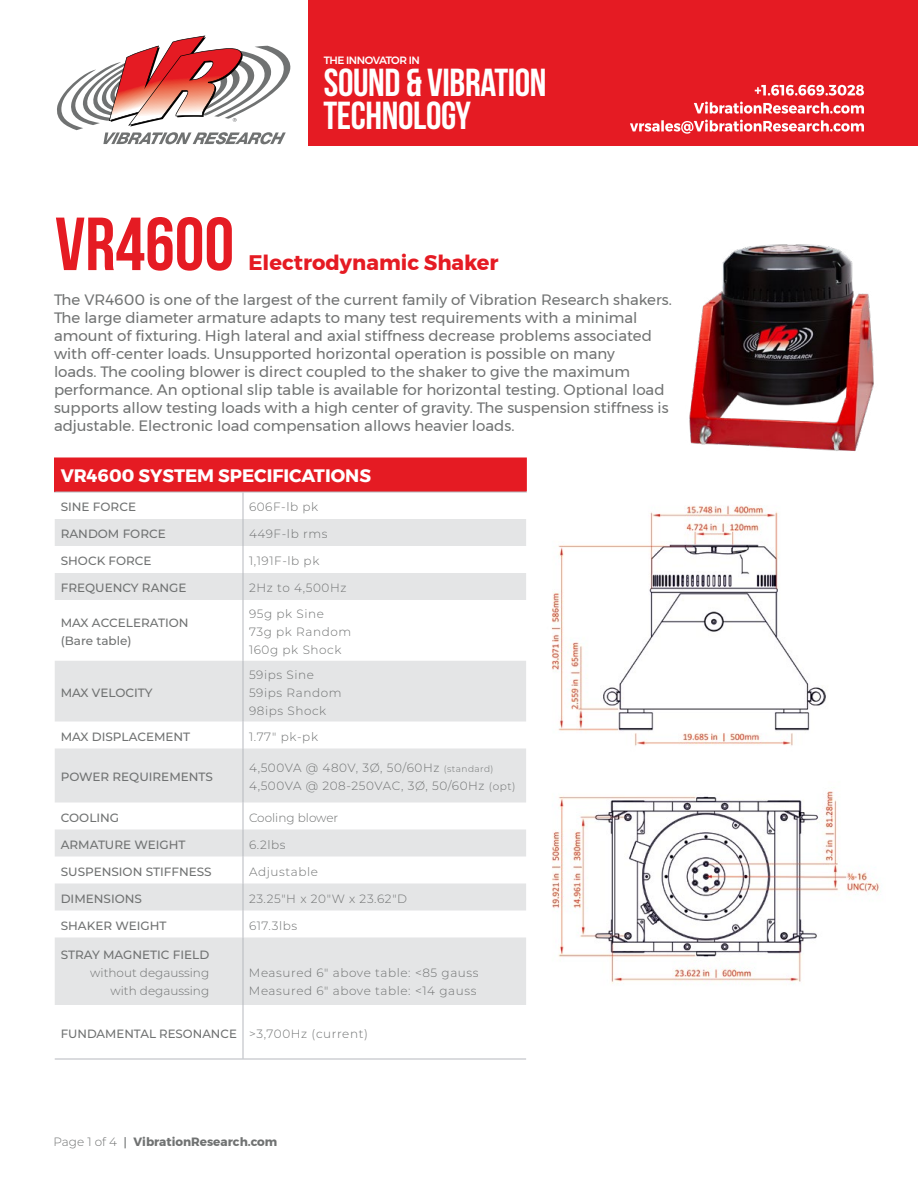
<style>
.page{position:relative;width:918px;height:1188px;background:#fff}
.page>*{position:absolute;margin:0;border:0;box-sizing:border-box;transform-origin:0 0}
.t1{font:75px "Bebas Neue";color:#e51b23}
.t2{font:39px/33px "Bebas Neue";letter-spacing:-.01em;color:#fff}
.t3{font:700 21px "Montserrat";color:#e51b23}
.t4{font:700 18px "Montserrat";color:#fff}
.t5{font:15px/18px "Montserrat";color:#707272}
.t6{font:300 12px/18px "Montserrat";letter-spacing:.05em;color:#707272}
.t7{font:500 12px/18px "Montserrat";color:#707272}
.t8{font:300 12px/18px "Montserrat";color:#707272;text-align:right}
.t9{font:700 12px "Montserrat";color:#707272}
.t10{font:500 10.65px "Montserrat";letter-spacing:-.045em;color:#fff}
.s1{font-size:9px}
.s2{font-size:10.5px}
.s3{font-weight:300}
.s4{font-weight:500}
</style>
<div class="page">
<img style="left:689px;top:244px;width:185px;height:207px">
<div style="left:55px;top:458px;width:471px;height:34px;background:#e51b23"></div>
<svg style="left:55px;top:519px;width:471px;height:486px;fill:#e4e5e6"></svg>
<hr style="left:525px;top:459px;width:2px;height:33px;background:#e51b23">
<hr style="left:54px;top:492px;width:189px;height:1px;background:#b6b9be">
<hr style="left:243px;top:492px;width:284px;height:1px;background:#b6b9be">
<hr style="left:55px;top:1059px;width:188px;height:1px;background:#b6b9be">
<hr style="left:243px;top:1059px;width:283px;height:1px;background:#b6b9be">
<svg style="left:243px;top:492px;width:1px;height:108px"></svg>
<hr style="left:243px;top:600px;width:1px;height:61px;background:#b6b9be">
<hr style="left:243px;top:661px;width:1px;height:61px;background:#b6b9be">
<svg style="left:243px;top:722px;width:1px;height:26px"></svg>
<hr style="left:243px;top:748px;width:1px;height:54px;background:#b6b9be">
<svg style="left:243px;top:802px;width:1px;height:136px"></svg>
<hr style="left:243px;top:938px;width:1px;height:67px;background:#b6b9be">
<hr style="left:243px;top:1005px;width:1px;height:54px;background:#b6b9be">
<hr style="left:54px;top:458px;width:189px;height:1px;background:#e51b23">
<hr style="left:54px;top:459px;width:2px;height:33px;background:#e51b23">
<hr style="left:243px;top:458px;width:284px;height:1px;background:#e51b23">
<div style="left:308px;top:0;width:610px;height:146px;background:#e51b23"></div>
<svg style="left:755px;top:85px;width:109px;height:11px"></svg>
<svg style="left:694px;top:102px;width:170px;height:12px"></svg>
<svg style="left:630px;top:120px;width:234px;height:14px"></svg>
<img style="left:551px;top:505px;width:330px;height:479px">
<svg style="left:57px;top:36px;width:234px;height:108px"></svg>
<p class="t10" style="left:324px;top:52px;width:97px">THE INNOVATOR IN</p>
<h2 class="t2" style="left:323px;top:65px;width:225px">SOUND &amp; VIBRATION<br>TECHNOLOGY</h2>
<h1 class="t1" style="left:55px;top:203px;width:181px">VR4600</h1>
<h3 class="t3" style="left:248px;top:246px;width:252px">Electrodynamic Shaker</h3>
<p class="t5" style="left:54px;top:290px;width:619px">The VR4600 is one of the largest of the current family of Vibration Research shakers.<br>The large diameter armature adapts to many test requirements with a minimal amount of fixturing. High lateral and axial stiffness decrease problems associated with off-center loads. Unsupported horizontal operation is possible on many<br>loads. The cooling blower is direct coupled to the shaker to give the maximum performance. An optional slip table is available for horizontal testing. Optional load supports allow testing loads with a high center of gravity. The suspension stiffness is adjustable. Electronic load compensation allows heavier loads.</p>
<p class="t4" style="left:61px;top:461px;width:312px">VR4600 SYSTEM SPECIFICATIONS</p>
<p class="t7" style="left:61px;top:498px;width:77px">SINE FORCE</p>
<p class="t6" style="left:249px;top:498px;width:71px">606F-lb pk</p>
<p class="t7" style="left:61px;top:525px;width:107px">RANDOM FORCE</p>
<p class="t6" style="left:249px;top:525px;width:80px">449F-lb rms</p>
<p class="t7" style="left:61px;top:552px;width:92px">SHOCK FORCE</p>
<p class="t6" style="left:249px;top:552px;width:72px">1,191F-lb pk</p>
<p class="t7" style="left:61px;top:579px;width:127px">FREQUENCY RANGE</p>
<p class="t6" style="left:249px;top:579px;width:99px">2Hz to 4,500Hz</p>
<p class="t7" style="left:61px;top:613px;width:129px">MAX ACCELERATION (Bare table)</p>
<p class="t6" style="left:249px;top:605px;width:104px">95g pk Sine<br>73g pk Random<br>160g pk Shock</p>
<p class="t7" style="left:61px;top:683px;width:93px">MAX VELOCITY</p>
<p class="t6" style="left:249px;top:665px;width:94px">59ips Sine<br>59ips Random<br>98ips Shock</p>
<p class="t7" style="left:61px;top:727px;width:131px">MAX DISPLACEMENT</p>
<p class="t6" style="left:249px;top:727px;width:71px">1.77" pk-pk</p>
<p class="t7" style="left:61px;top:768px;width:154px">POWER REQUIREMENTS</p>
<p class="t6" style="left:249px;top:759px;width:268px">4,500VA @ 480V, 3Ø, 50/60Hz <span class="s1">(standard)<br></span>4,500VA @ 208-250VAC, 3Ø, 50/60Hz <span class="s2">(opt)</span></p>
<p class="t7" style="left:61px;top:808px;width:60px">COOLING</p>
<p class="t8" style="left:249px;top:808px;width:91px">Cooling blower</p>
<p class="t7" style="left:61px;top:835px;width:126px">ARMATURE WEIGHT</p>
<p class="t6" style="left:249px;top:835px;width:38px">6.2lbs</p>
<p class="t7" style="left:61px;top:862px;width:152px">SUSPENSION STIFFNESS</p>
<p class="t6" style="left:249px;top:862px;width:71px">Adjustable</p>
<p class="t7" style="left:61px;top:889px;width:83px">DIMENSIONS</p>
<p class="t6" style="left:249px;top:889px;width:160px">23.25"H x 20"W x 23.62"D</p>
<p class="t7" style="left:61px;top:916px;width:107px">SHAKER WEIGHT</p>
<p class="t6" style="left:249px;top:916px;width:50px">617.3lbs</p>
<p class="t7" style="left:61px;top:945px;width:150px">STRAY MAGNETIC FIELD</p>
<p class="t8" style="left:90px;top:963px;width:121px">without degaussing with degaussing</p>
<p class="t6" style="left:249px;top:963px;width:231px">Measured 6" above table: &lt;85 gauss<br>Measured 6" above table: &lt;14 gauss</p>
<p class="t7" style="left:61px;top:1024px;width:309px">FUNDAMENTAL RESONANCE <span class="s3">&gt;3,700Hz (current)</span></p>
<p class="t9" style="left:54px;top:1132px;width:225px"><span class="s3">Page 1 of 4</span> <span class="s4">|</span> VibrationResearch.com</p>
</div>
